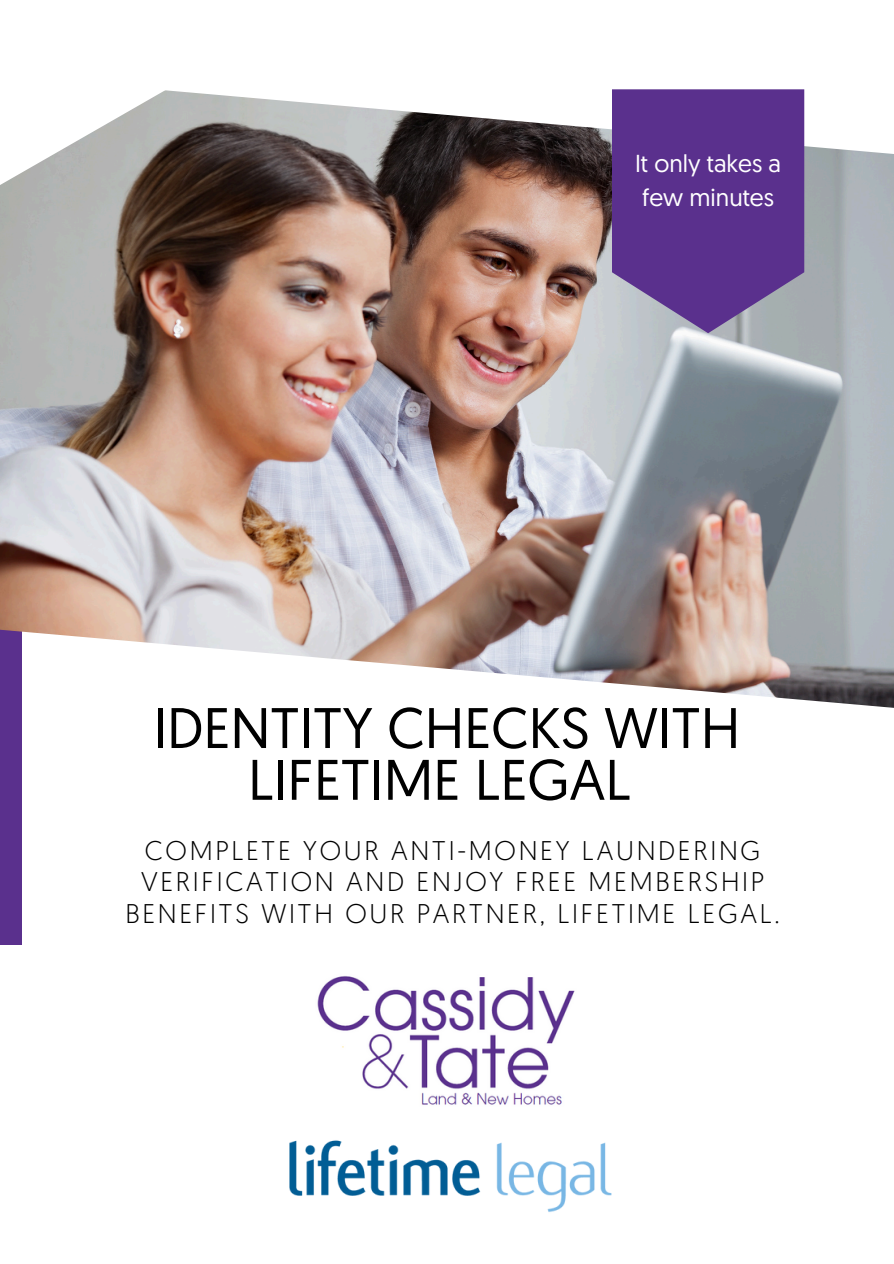
<style>
.page{position:relative;width:894px;height:1264px;background:#fff}
.page>*{position:absolute;margin:0;border:0;box-sizing:border-box;transform-origin:0 0}
.t1{font:57px/51.8px "Geomanist";color:#000;text-align:center}
.t2{font:300 27px/31.5px "Geomanist";letter-spacing:.1em;color:#000;text-align:center}
.t3{font:24.45px/33.8px "Geomanist";color:#fff}
</style>
<div class="page">
<div style="left:0;top:407px;width:21px;height:537px;background:#5a308d"></div>
<img style="left:0;top:89px;width:893px;height:620px">
<svg style="left:611px;top:89px;width:193px;height:244px;background:#654193"></svg>
<svg style="left:0;top:89px;width:368px;height:112px"></svg>
<img style="left:289px;top:1140px;width:323px;height:72px">
<img style="left:317px;top:976px;width:258px;height:129px">
<h2 class="t3" style="left:635px;top:149px;width:147px">It only takes a few minutes</h2>
<h1 class="t1" style="left:153px;top:708px;width:588px">IDENTITY CHECKS WITH<br>LIFETIME LEGAL</h1>
<p class="t2" style="left:125px;top:837px;width:655px">COMPLETE YOUR ANTI-MONEY LAUNDERING<br>VERIFICATION AND ENJOY FREE MEMBERSHIP<br>BENEFITS WITH OUR PARTNER, LIFETIME LEGAL.</p>
</div>
